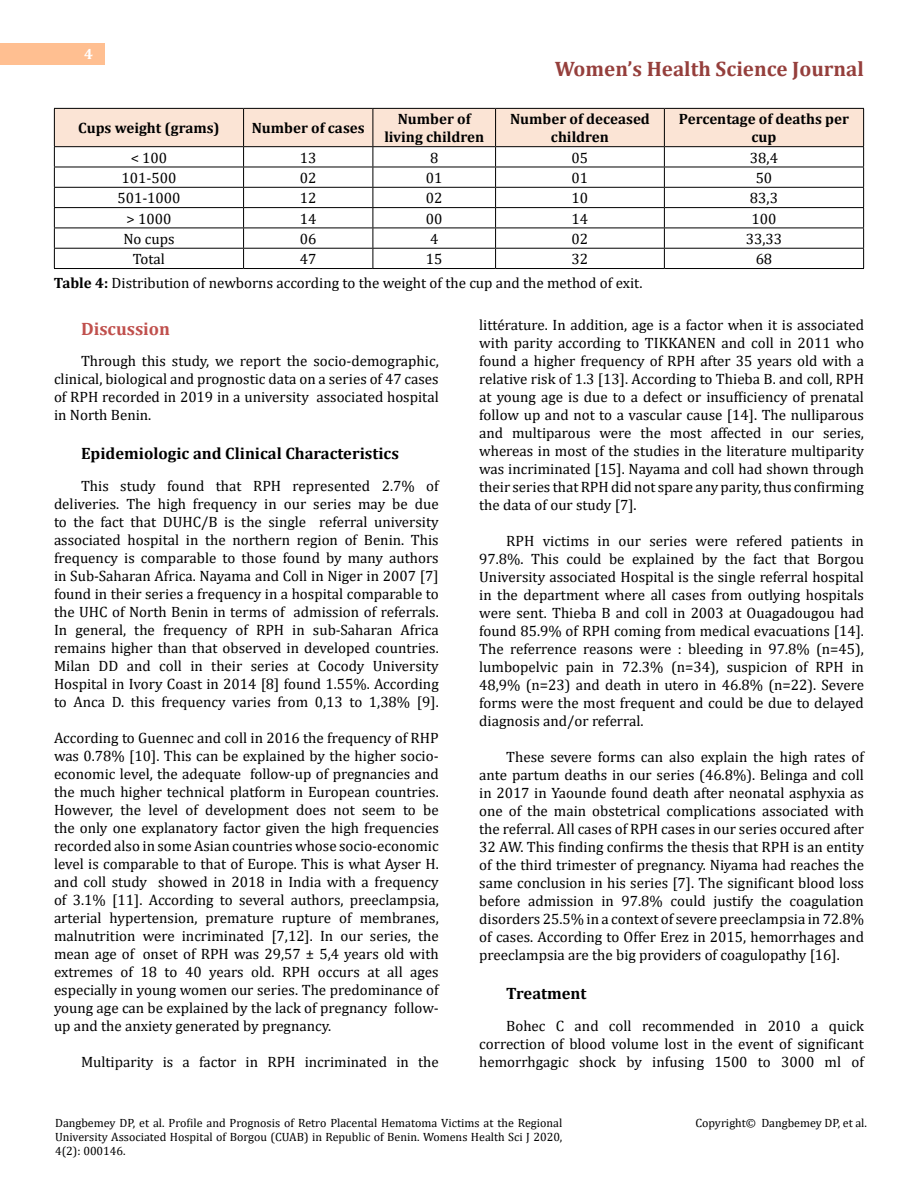
<style>
.page{position:relative;width:918px;height:1188px;background:#fff}
.page>*{position:absolute;margin:0;border:0;box-sizing:border-box;transform-origin:0 0}
.t1{font:700 21px "Cambria";color:#953f3c}
.t2{font:700 18px "Cambria";color:#c0504d}
.t3{font:700 16.5px "Cambria";color:#000}
.t4{font:15px/18px "Cambria";color:#000;text-align:justify}
.t5{font:700 15px/18px "Cambria";color:#000;text-align:center}
.t6{font:700 15px "Cambria";color:#fff}
.t7{font:12px/14.4px "Cambria";color:#000;text-align:justify}
.s1{font-weight:700}
</style>
<div class="page">
<div style="left:0;top:43px;width:105px;height:21px;background:#ffbf91"></div>
<svg style="left:54px;top:108px;width:810px;height:160px"></svg>
<hr style="left:54px;top:268px;width:190px;height:1px;background:#000">
<hr style="left:244px;top:268px;width:129px;height:1px;background:#000">
<hr style="left:373px;top:268px;width:123px;height:1px;background:#000">
<hr style="left:496px;top:268px;width:168px;height:1px;background:#000">
<hr style="left:664px;top:268px;width:200px;height:1px;background:#000">
<p class="t6" style="left:84px;top:44px;width:10px">4</p>
<h1 class="t1" style="left:555px;top:54px;width:311px">Women’s Health Science Journal</h1>
<p class="t5" style="left:78px;top:119px;width:143px">Cups weight (grams)</p>
<p class="t5" style="left:252px;top:119px;width:115px">Number of cases</p>
<p class="t5" style="left:384px;top:110px;width:101px">Number of living children</p>
<p class="t5" style="left:510px;top:110px;width:141px">Number of deceased children</p>
<p class="t5" style="left:679px;top:110px;width:172px">Percentage of deaths per cup</p>
<p class="t4" style="left:131px;top:148px;width:38px">&lt; 100</p>
<p class="t4" style="left:300px;top:148px;width:18px">13</p>
<p class="t4" style="left:430px;top:148px;width:10px">8</p>
<p class="t4" style="left:572px;top:148px;width:18px">05</p>
<p class="t4" style="left:750px;top:148px;width:30px">38,4</p>
<p class="t4" style="left:122px;top:169px;width:56px">101-500</p>
<p class="t4" style="left:300px;top:169px;width:18px">02</p>
<p class="t4" style="left:426px;top:169px;width:18px">01</p>
<p class="t4" style="left:572px;top:169px;width:18px">01</p>
<p class="t4" style="left:756px;top:169px;width:18px">50</p>
<p class="t4" style="left:117px;top:189px;width:65px">501-1000</p>
<p class="t4" style="left:300px;top:189px;width:18px">12</p>
<p class="t4" style="left:426px;top:189px;width:18px">02</p>
<p class="t4" style="left:572px;top:189px;width:18px">10</p>
<p class="t4" style="left:750px;top:189px;width:30px">83,3</p>
<p class="t4" style="left:127px;top:209px;width:46px">&gt; 1000</p>
<p class="t4" style="left:300px;top:209px;width:18px">14</p>
<p class="t4" style="left:426px;top:209px;width:18px">00</p>
<p class="t4" style="left:572px;top:209px;width:18px">14</p>
<p class="t4" style="left:752px;top:209px;width:26px">100</p>
<p class="t4" style="left:123px;top:230px;width:53px">No cups</p>
<p class="t4" style="left:300px;top:230px;width:18px">06</p>
<p class="t4" style="left:430px;top:230px;width:10px">4</p>
<p class="t4" style="left:572px;top:230px;width:18px">02</p>
<p class="t4" style="left:746px;top:230px;width:38px">33,33</p>
<p class="t4" style="left:133px;top:250px;width:34px">Total</p>
<p class="t4" style="left:300px;top:250px;width:18px">47</p>
<p class="t4" style="left:426px;top:250px;width:18px">15</p>
<p class="t4" style="left:572px;top:250px;width:18px">32</p>
<p class="t4" style="left:756px;top:250px;width:18px">68</p>
<p class="t4" style="left:54px;top:273px;width:590px"><span class="s1">Table 4:</span> Distribution of newborns according to the weight of the cup and the method of exit.</p>
<p class="t2" style="left:81px;top:316px;width:91px">Discussion</p>
<p class="t4" style="left:54px;top:352px;width:386px;text-indent:27px">Through this study, we report the socio-demographic, clinical, biological and prognostic data on a series of 47 cases of RPH recorded in 2019 in a university associated hospital in North Benin.</p>
<p class="t3" style="left:81px;top:442px;width:319px">Epidemiologic and Clinical Characteristics</p>
<p class="t4" style="left:54px;top:477px;width:386px;text-indent:27px">This study found that RPH represented 2.7% of deliveries. The high frequency in our series may be due to the fact that DUHC/B is the single referral university associated hospital in the northern region of Benin. This frequency is comparable to those found by many authors in Sub-Saharan Africa. Nayama and Coll in Niger in 2007 [7] found in their series a frequency in a hospital comparable to the UHC of North Benin in terms of admission of referrals.<br>In general, the frequency of RPH in sub-Saharan Africa remains higher than that observed in developed countries.<br>Milan DD and coll in their series at Cocody University Hospital in Ivory Coast in 2014 [8] found 1.55%. According to Anca D. this frequency varies from 0,13 to 1,38% [9].</p>
<p class="t4" style="left:54px;top:729px;width:386px">According to Guennec and coll in 2016 the frequency of RHP was 0.78% [10]. This can be explained by the higher socio&shy;economic level, the adequate follow-up of pregnancies and the much higher technical platform in European countries.<br>However, the level of development does not seem to be the only one explanatory factor given the high frequencies recorded also in some Asian countries whose socio-economic level is comparable to that of Europe. This is what Ayser H. and coll study showed in 2018 in India with a frequency of 3.1% [11]. According to several authors, preeclampsia, arterial hypertension, premature rupture of membranes, malnutrition were incriminated [7,12]. In our series, the mean age of onset of RPH was 29,57 ± 5,4 years old with extremes of 18 to 40 years old. RPH occurs at all ages especially in young women our series. The predominance of young age can be explained by the lack of pregnancy follow&shy;up and the anxiety generated by pregnancy.</p>
<p class="t4" style="left:81px;top:1053px;width:359px">Multiparity is a factor in RPH incriminated in the</p>
<p class="t4" style="left:479px;top:316px;width:386px">littérature. In addition, age is a factor when it is associated with parity according to TIKKANEN and coll in 2011 who found a higher frequency of RPH after 35 years old with a relative risk of 1.3 [13]. According to Thieba B. and coll, RPH at young age is due to a defect or insufficiency of prenatal follow up and not to a vascular cause [14]. The nulliparous and multiparous were the most affected in our series, whereas in most of the studies in the literature multiparity was incriminated [15]. Nayama and coll had shown through their series that RPH did not spare any parity, thus confirming the data of our study [7].</p>
<p class="t4" style="left:479px;top:532px;width:386px;text-indent:27px">RPH victims in our series were refered patients in 97.8%. This could be explained by the fact that Borgou University associated Hospital is the single referral hospital in the department where all cases from outlying hospitals were sent. Thieba B and coll in 2003 at Ouagadougou had found 85.9% of RPH coming from medical evacuations [14].<br>The referrence reasons were : bleeding in 97.8% (n=45), lumbopelvic pain in 72.3% (n=34), suspicion of RPH in 48,9% (n=23) and death in utero in 46.8% (n=22). Severe forms were the most frequent and could be due to delayed diagnosis and/or referral.</p>
<p class="t4" style="left:479px;top:748px;width:386px;text-indent:27px">These severe forms can also explain the high rates of ante partum deaths in our series (46.8%). Belinga and coll in 2017 in Yaounde found death after neonatal asphyxia as one of the main obstetrical complications associated with the referral. All cases of RPH cases in our series occured after 32 AW. This finding confirms the thesis that RPH is an entity of the third trimester of pregnancy. Niyama had reaches the same conclusion in his series [7]. The significant blood loss before admission in 97.8% could justify the coagulation disorders 25.5% in a context of severe preeclampsia in 72.8% of cases. According to Offer Erez in 2015, hemorrhages and preeclampsia are the big providers of coagulopathy [16].</p>
<p class="t3" style="left:506px;top:982px;width:82px">Treatment</p>
<p class="t4" style="left:479px;top:1017px;width:386px;text-indent:27px">Bohec C and coll recommended in 2010 a quick correction of blood volume lost in the event of significant hemorrhgagic shock by infusing 1500 to 3000 ml of</p>
<p class="t7" style="left:55px;top:1115px;width:509px">Dangbemey DP, et al. Profile and Prognosis of Retro Placental Hematoma Victims at the Regional University Associated Hospital of Borgou (CUAB) in Republic of Benin. Womens Health Sci J 2020, 4(2): 000146.</p>
<p class="t7" style="left:695px;top:1115px;width:173px">Copyright© Dangbemey DP, et al.</p>
</div>
